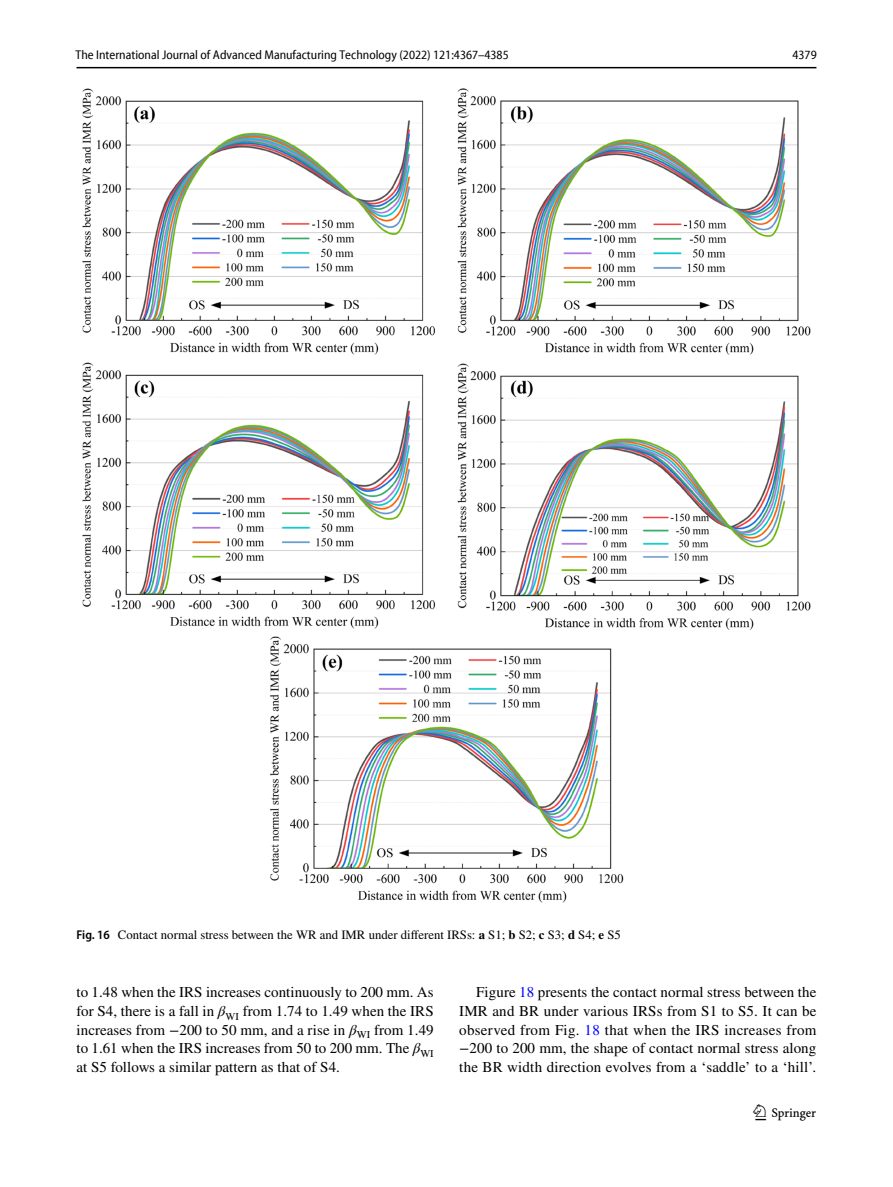
<style>
.page{position:relative;width:893px;height:1187px;background:#fff}
.page>*{position:absolute;margin:0;border:0;box-sizing:border-box;transform-origin:0 0}
.t1{font:22.5px "Springnew Regular 3";color:#000}
.t2{font:15px/18.8px "STIX";letter-spacing:.005em;color:#000;text-align:justify}
.t3{font:12.75px "STIX";color:#000}
.t4{font:semi-condensed 12.75px "Myriad Pro Unic";color:#000}
.s1{font-family:"Myriad Pro";font-weight:600;font-stretch:semi-condensed}
.s2{font-weight:700}
.s3{font-style:italic}
.s4{color:#00f}
</style>
<div class="page">
<hr style="left:77px;top:67px;width:739px;height:1px;background:#000">
<img style="left:82px;top:88px;width:729px;height:815px">
<p class="t4" style="left:76px;top:50px;width:435px">The International Journal of Advanced Manufacturing Technology (2022) 121:4367–4385</p>
<p class="t4" style="left:792px;top:50px;width:26px">4379</p>
<p class="t3" style="left:77px;top:926px;width:546px"><span class="s1">Fig. 16</span> Contact normal stress between the WR and IMR under different IRSs: <span class="s2">a</span> S1; <span class="s2">b</span> S2; <span class="s2">c</span> S3; <span class="s2">d</span> S4; <span class="s2">e</span> S5</p>
<p class="t2" style="left:77px;top:983px;width:359px">to 1.48 when the IRS increases continuously to 200 mm. As for S4, there is a fall in <span class="s3">β</span><sub>WI</sub> from 1.74 to 1.49 when the IRS increases from −200 to 50 mm, and a rise in <span class="s3">β</span><sub>WI</sub> from 1.49 to 1.61 when the IRS increases from 50 to 200 mm. The <span class="s3">β</span><sub>WI </sub>at S5 follows a similar pattern as that of S4.</p>
<p class="t2" style="left:459px;top:983px;width:359px;text-indent:17px">Figure <span class="s4">18</span> presents the contact normal stress between the IMR and BR under various IRSs from S1 to S5. It can be observed from Fig. <span class="s4">18</span> that when the IRS increases from −200 to 200 mm, the shape of contact normal stress along the BR width direction evolves from a ‘saddle’ to a ‘hill’.</p>
<h1 class="t1" style="left:755px;top:1104px;width:62px">1 3</h1>
</div>
